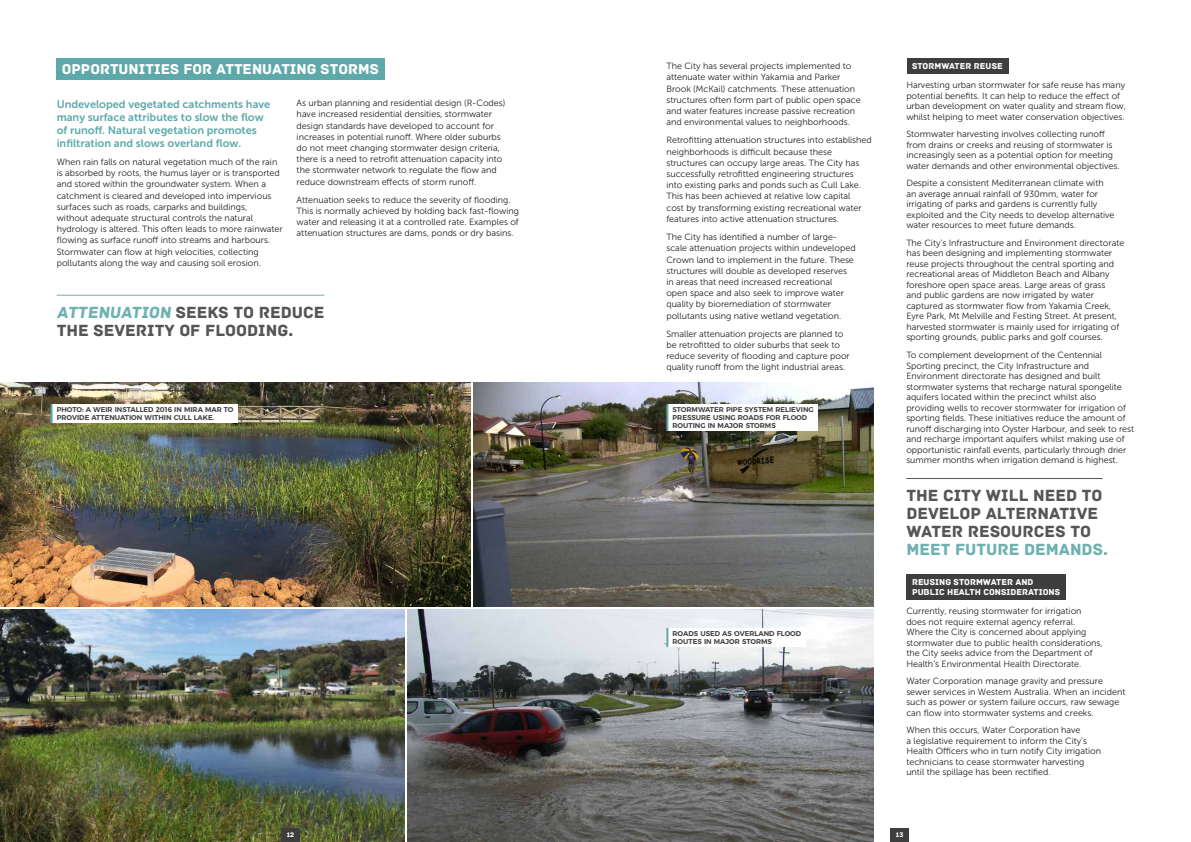
<style>
.page{position:relative;width:1191px;height:842px;background:#fff}
.page>*{position:absolute;margin:0;border:0;box-sizing:border-box;transform-origin:0 0}
.Pullout_Text{font:17px/18px "Archive";color:#545557}
.New_Heading_1_style{font:15px "Archive";color:#fff}
.Intro_Text{font:11px/13px "Museo Sans 700";color:#5da9aa}
.Body_copy{font:9px/11.2px "Museo Sans 300";color:#231f20}
.Heading_3_5{font:9px/10.5px "Archive";color:#fff}
.Captions{font:600 7px/8px "Montserrat";color:#3e3e3f}
.t1{font:7px "Archive";color:#fff}
.s1{color:#6fb0b1}
</style>
<div class="page">
<img style="left:0;top:383px;width:470px;height:224px">
<img style="left:473px;top:383px;width:400px;height:224px">
<img style="left:0;top:610px;width:404px;height:232px">
<img style="left:407px;top:610px;width:466px;height:232px">
<div style="left:281px;top:828px;width:19px;height:14px;background:#3e3e3f"></div>
<div style="left:890px;top:828px;width:19px;height:14px;background:#3e3e3f"></div>
<div style="left:56px;top:58px;width:329px;height:21px;background:#5da9aa"></div>
<div style="left:907px;top:58px;width:101px;height:15px;background:#3e3e3f"></div>
<div style="left:907px;top:574px;width:159px;height:25px;background:#3e3e3f"></div>
<div style="left:52px;top:404px;width:186px;height:19px;background:#fff"></div>
<svg style="left:51px;top:405px;width:2px;height:17px"></svg>
<div style="left:668px;top:404px;width:150px;height:27px;background:#fff"></div>
<hr style="left:666px;top:405px;width:2px;height:25px;background:#5da9aa">
<div style="left:668px;top:628px;width:137px;height:19px;background:#fff"></div>
<svg style="left:666px;top:629px;width:2px;height:17px"></svg>
<hr style="left:57px;top:295px;width:267px;height:1px;background:#6fb0b1">
<hr style="left:906px;top:478px;width:196px;height:1px;background:#545557">
<p class="New_Heading_1_style" style="left:62px;top:60px;width:318px">OPPORTUNITIES FOR ATTENUATING STORMS</p>
<p class="Body_copy" style="left:666px;top:60px;width:196px">The City has several projects implemented to attenuate water within Yakamia and Parker Brook (McKail) catchments. These attenuation structures often form part of public open space and water features increase passive recreation and environmental values to neighborhoods.</p>
<p class="Body_copy" style="left:666px;top:135px;width:207px">Retrofitting attenuation structures into established neighborhoods is difficult because these structures can occupy large areas. The City has successfully retrofitted engineering structures into existing parks and ponds such as Cull Lake.<br>This has been achieved at relative low capital<br>cost by transforming existing recreational water features into active attenuation structures.</p>
<p class="Body_copy" style="left:666px;top:231px;width:191px">The City has identified a number of large&shy;scale attenuation projects within undeveloped Crown land to implement in the future. These structures will double as developed reserves in areas that need increased recreational open space and also seek to improve water quality by bioremediation of stormwater pollutants using native wetland vegetation.</p>
<p class="Body_copy" style="left:666px;top:328px;width:185px">Smaller attenuation projects are planned to be retrofitted to older suburbs that seek to reduce severity of flooding and capture poor quality runoff from the light industrial areas.</p>
<p class="Body_copy" style="left:297px;top:97px;width:210px">As urban planning and residential design (R-Codes) have increased residential densities, stormwater design standards have developed to account for increases in potential runoff. Where older suburbs do not meet changing stormwater design criteria, there is a need to retrofit attenuation capacity into the stormwater network to regulate the flow and reduce downstream effects of storm runoff.</p>
<p class="Body_copy" style="left:297px;top:194px;width:224px">Attenuation seeks to reduce the severity of flooding.<br>This is normally achieved by holding back fast-flowing water and releasing it at a controlled rate. Examples of attenuation structures are dams, ponds or dry basins.</p>
<p class="Intro_Text" style="left:57px;top:97px;width:215px">Undeveloped vegetated catchments have many surface attributes to slow the flow of runoff. Natural vegetation promotes infiltration and slows overland flow.</p>
<p class="Body_copy" style="left:57px;top:156px;width:228px">When rain falls on natural vegetation much of the rain is absorbed by roots, the humus layer or is transported and stored within the groundwater system. When a catchment is cleared and developed into impervious surfaces such as roads, carparks and buildings,<br>without adequate structural controls the natural hydrology is altered. This often leads to more rainwater flowing as surface runoff into streams and harbours.<br>Stormwater can flow at high velocities, collecting pollutants along the way and causing soil erosion.</p>
<p class="Pullout_Text" style="left:57px;top:304px;width:269px"><span class="s1">ATTENUATION</span> SEEKS TO REDUCE<br>THE SEVERITY OF FLOODING.</p>
<p class="Captions" style="left:57px;top:405px;width:178px">PHOTO: A WEIR INSTALLED 2016 IN MIRA MAR TO<br>PROVIDE ATTENUATION WITHIN CULL LAKE.</p>
<p class="Captions" style="left:672px;top:405px;width:143px">STORMWATER PIPE SYSTEM RELIEVING<br>PRESSURE USING ROADS FOR FLOOD<br>ROUTING IN MAJOR STORMS</p>
<p class="Captions" style="left:672px;top:629px;width:130px">ROADS USED AS OVERLAND FLOOD<br>ROUTES IN MAJOR STORMS</p>
<p class="Heading_3_5" style="left:912px;top:61px;width:92px">STORMWATER REUSE</p>
<p class="Body_copy" style="left:906px;top:80px;width:221px;line-height:10.5px">Harvesting urban stormwater for safe reuse has many potential benefits. It can help to reduce the effect of urban development on water quality and stream flow, whilst helping to meet water conservation objectives.</p>
<p class="Body_copy" style="left:906px;top:129px;width:215px;line-height:10.5px">Stormwater harvesting involves collecting runoff from drains or creeks and reusing of stormwater is increasingly seen as a potential option for meeting water demands and other environmental objectives.</p>
<p class="Body_copy" style="left:906px;top:178px;width:210px;line-height:10.5px">Despite a consistent Mediterranean climate with an average annual rainfall of 930mm, water for irrigating of parks and gardens is currently fully exploited and the City needs to develop alternative water resources to meet future demands.</p>
<p class="Body_copy" style="left:906px;top:238px;width:219px;line-height:10.5px">The City’s Infrastructure and Environment directorate has been designing and implementing stormwater reuse projects throughout the central sporting and recreational areas of Middleton Beach and Albany foreshore open space areas. Large areas of grass<br>and public gardens are now irrigated by water captured as stormwater flow from Yakamia Creek, Eyre Park, Mt Melville and Festing Street. At present, harvested stormwater is mainly used for irrigating of sporting grounds, public parks and golf courses.</p>
<p class="Body_copy" style="left:906px;top:350px;width:229px;line-height:10.5px">To complement development of the Centennial Sporting precinct, the City Infrastructure and Environment directorate has designed and built stormwater systems that recharge natural spongelite aquifers located within the precinct whilst also providing wells to recover stormwater for irrigation of sporting fields. These initiatives reduce the amount of runoff discharging into Oyster Harbour, and seek to rest and recharge important aquifers whilst making use of opportunistic rainfall events, particularly through drier summer months when irrigation demand is highest.</p>
<p class="Pullout_Text" style="left:906px;top:487px;width:203px">THE CITY WILL NEED TO<br>DEVELOP ALTERNATIVE<br>WATER RESOURCES TO<br><span class="s1">MEET FUTURE DEMANDS.</span></p>
<p class="Heading_3_5" style="left:912px;top:577px;width:150px">REUSING STORMWATER AND<br>PUBLIC HEALTH CONSIDERATIONS</p>
<p class="Body_copy" style="left:906px;top:606px;width:198px;line-height:10.5px">Currently, reusing stormwater for irrigation does not require external agency referral.<br>Where the City is concerned about applying stormwater due to public health considerations, the City seeks advice from the Department of Health’s Environmental Health Directorate.</p>
<p class="Body_copy" style="left:906px;top:676px;width:220px;line-height:10.5px">Water Corporation manage gravity and pressure sewer services in Western Australia. When an incident such as power or system failure occurs, raw sewage can flow into stormwater systems and creeks.</p>
<p class="Body_copy" style="left:906px;top:725px;width:196px;line-height:10.5px">When this occurs, Water Corporation have<br>a legislative requirement to inform the City’s Health Officers who in turn notify City irrigation technicians to cease stormwater harvesting until the spillage has been rectified.</p>
<p class="t1" style="left:287px;top:830px;width:9px">12</p>
<p class="t1" style="left:896px;top:830px;width:9px">13</p>
</div>
